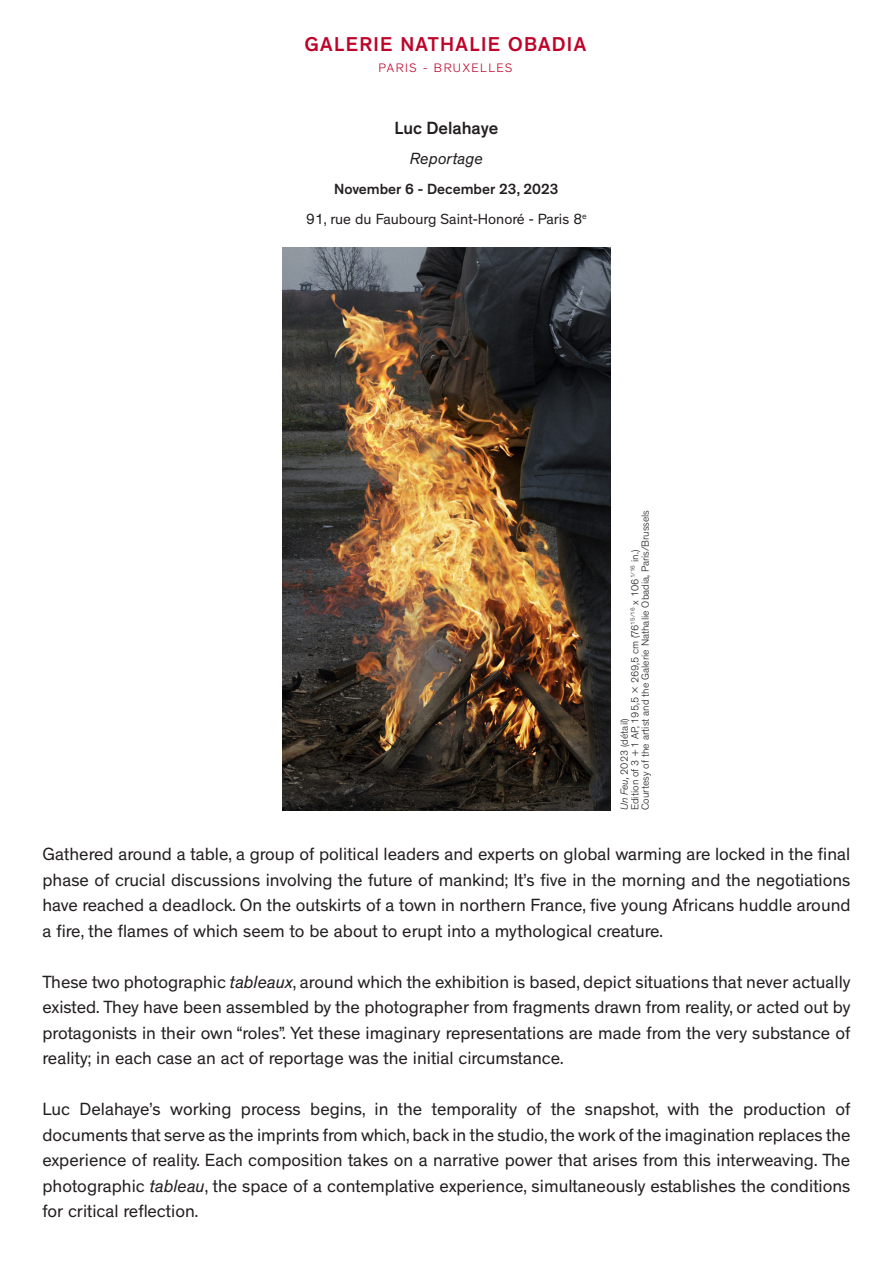
<style>
.page{position:relative;width:893px;height:1263px;background:#fff}
.page>*{position:absolute;margin:0;border:0;box-sizing:border-box;transform-origin:0 0}
.t1{font:500 20.4px "Theinhardt";letter-spacing:.07em;color:#bd032a}
.Style_de_paragraphe{font:18px/25.5px "Theinhardt";color:#231f20;text-align:justify}
.t2{font:500 18px "Theinhardt";color:#231f20}
.t3{font:italic 16.5px "Theinhardt";color:#231f20}
.t4{font:15px "Theinhardt";color:#231f20}
.t5{font:500 15px "Theinhardt";color:#231f20}
.t6{font:300 12.45px "Theinhardt";letter-spacing:.12em;color:#bd032a}
.t7{font:300 10.5px "Theinhardt";color:#231f20}
.s1{font-style:italic}
.s2{font-weight:400;font-style:italic}
</style>
<div class="page">
<img style="left:283px;top:248px;width:327px;height:562px">
<p class="t1" style="left:305px;top:32px;width:283px">GALERIE NATHALIE OBADIA</p>
<p class="t6" style="left:378px;top:61px;width:136px">PARIS - BRUXELLES</p>
<p class="t2" style="left:395px;top:117px;width:105px">Luc Delahaye</p>
<p class="t3" style="left:410px;top:149px;width:75px">Reportage</p>
<p class="t5" style="left:334px;top:180px;width:226px">November 6 - December 23, 2023</p>
<p class="t4" style="left:306px;top:210px;width:282px">91, rue du Faubourg Saint-Honoré - Paris 8<sup>e</sup></p>
<p class="t7" style="left:639px;top:810px;width:302px;rotate:-90deg">Courtesy of the artist and the Galerie Nathalie Obadia, Paris/Brussels</p>
<p class="t7" style="left:629px;top:810px;width:262px;rotate:-90deg">Edition of 3 +1 AP, 195,5 x 269,5 cm (76<sup>15/16</sup> x 106<sup>1/16</sup> in.)</p>
<p class="t7" style="left:618px;top:810px;width:93px;rotate:-90deg"><span class="s1">Un Feu</span><span class="s2">,</span> 2023 (détail)</p>
<p class="Style_de_paragraphe" style="left:43px;top:842px;width:809px">Gathered around a table, a group of political leaders and experts on global warming are locked in the final phase of crucial discussions involving the future of mankind; It’s five in the morning and the negotiations have reached a deadlock. On the outskirts of a town in northern France, five young Africans huddle around a fire, the flames of which seem to be about to erupt into a mythological creature.</p>
<p class="Style_de_paragraphe" style="left:43px;top:969px;width:809px">These two photographic <span class="s1">tableaux</span>, around which the exhibition is based, depict situations that never actually existed. They have been assembled by the photographer from fragments drawn from reality, or acted out by protagonists in their own “roles”. Yet these imaginary representations are made from the very substance of reality; in each case an act of reportage was the initial circumstance.</p>
<p class="Style_de_paragraphe" style="left:43px;top:1097px;width:809px">Luc Delahaye’s working process begins, in the temporality of the snapshot, with the production of documents that serve as the imprints from which, back in the studio, the work of the imagination replaces the experience of reality. Each composition takes on a narrative power that arises from this interweaving. The photographic <span class="s1">tableau</span>, the space of a contemplative experience, simultaneously establishes the conditions for critical reflection.</p>
</div>
